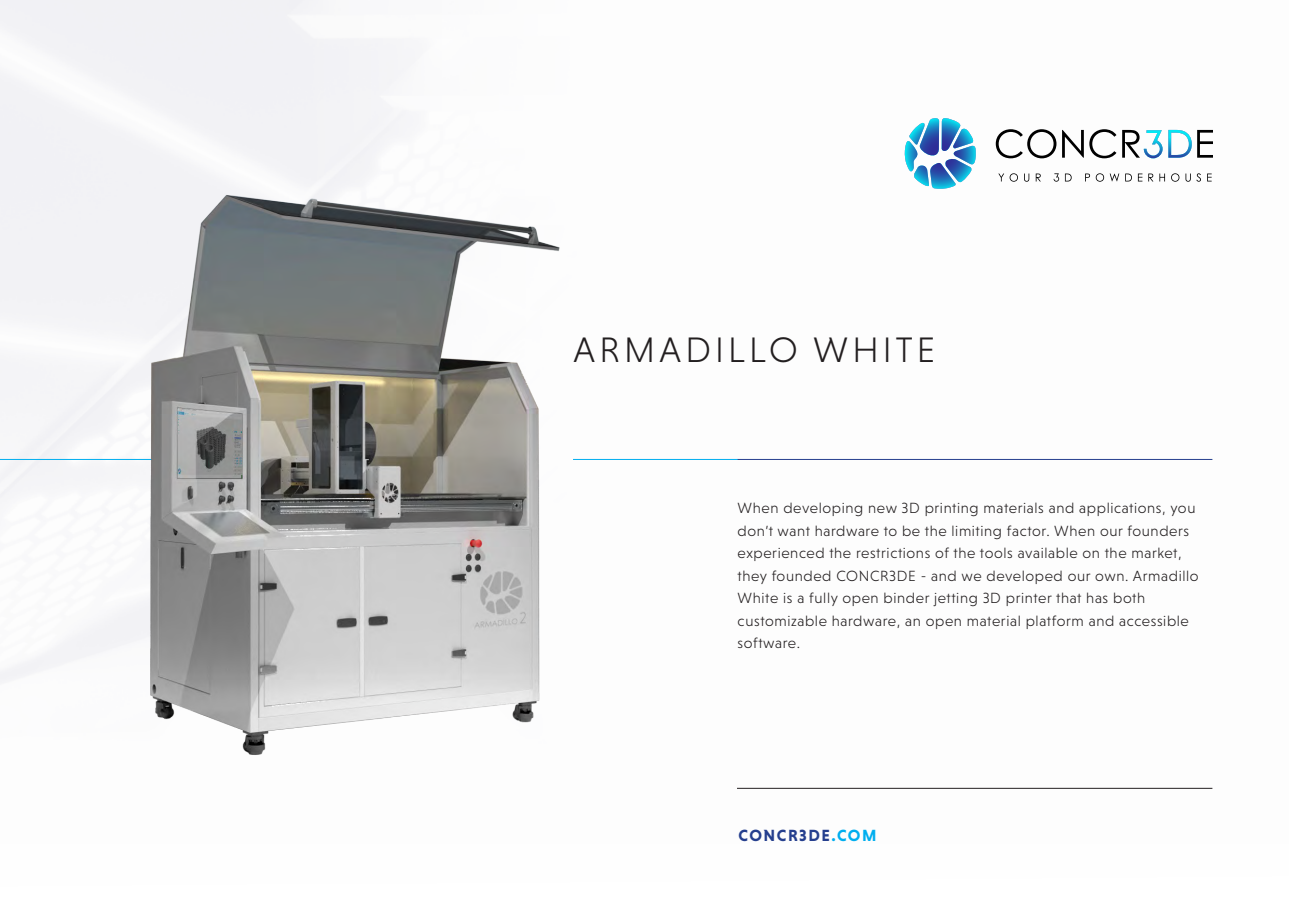
<style>
.page{position:relative;width:1289px;height:919px;background:#fff}
.page>*{position:absolute;margin:0;border:0;box-sizing:border-box;transform-origin:0 0}
.Heading{font:300 36px "Niveau Grotesk";letter-spacing:.115em;color:#231f20}
.t1{font:700 16.5px "Niveau Grotesk";letter-spacing:.095em;color:#253f8e}
.Intro{font:300 15px/22.5px "Niveau Grotesk";letter-spacing:.04em;color:#231f20}
.s1{color:#00aeef}
</style>
<div class="page">
<img style="left:0;top:0;width:1213px;height:789px">
<svg style="left:904px;top:118px;width:71px;height:71px"></svg>
<svg style="left:995px;top:129px;width:61px;height:29px"></svg>
<svg style="left:1062px;top:130px;width:21px;height:28px"></svg>
<svg style="left:1089px;top:129px;width:27px;height:29px"></svg>
<svg style="left:1197px;top:130px;width:15px;height:28px"></svg>
<svg style="left:1168px;top:130px;width:23px;height:28px"></svg>
<svg style="left:1122px;top:130px;width:40px;height:28px"></svg>
<svg style="left:998px;top:173px;width:19px;height:9px"></svg>
<svg style="left:1024px;top:173px;width:5px;height:9px"></svg>
<svg style="left:1035px;top:173px;width:5px;height:8px"></svg>
<svg style="left:1085px;top:173px;width:34px;height:9px"></svg>
<svg style="left:1125px;top:173px;width:6px;height:8px"></svg>
<svg style="left:1137px;top:173px;width:5px;height:8px"></svg>
<svg style="left:1148px;top:173px;width:5px;height:8px"></svg>
<svg style="left:1159px;top:173px;width:5px;height:8px"></svg>
<svg style="left:1170px;top:173px;width:9px;height:9px"></svg>
<svg style="left:1185px;top:173px;width:5px;height:9px"></svg>
<svg style="left:1196px;top:173px;width:4px;height:9px"></svg>
<svg style="left:1207px;top:173px;width:4px;height:8px"></svg>
<svg style="left:1053px;top:173px;width:18px;height:9px"></svg>
<hr style="left:737px;top:787px;width:475px;height:1px;background:#231f20">
<hr style="left:737px;top:459px;width:475px;height:1px;background:#253f8e">
<img style="left:0;top:148px;width:852px;height:622px">
<p class="Heading" style="left:573px;top:329px;width:364px">ARMADILLO WHITE</p>
<p class="Intro" style="left:737px;top:497px;width:462px">When developing new 3D printing materials and applications, you don’t want hardware to be the limiting factor. When our founders experienced the restrictions of the tools available on the market, they founded CONCR3DE - and we developed our own. Armadillo White is a fully open binder jetting 3D printer that has both customizable hardware, an open material platform and accessible software.</p>
<p class="t1" style="left:738px;top:826px;width:140px">CONCR3DE<span class="s1">.COM</span></p>
</div>
